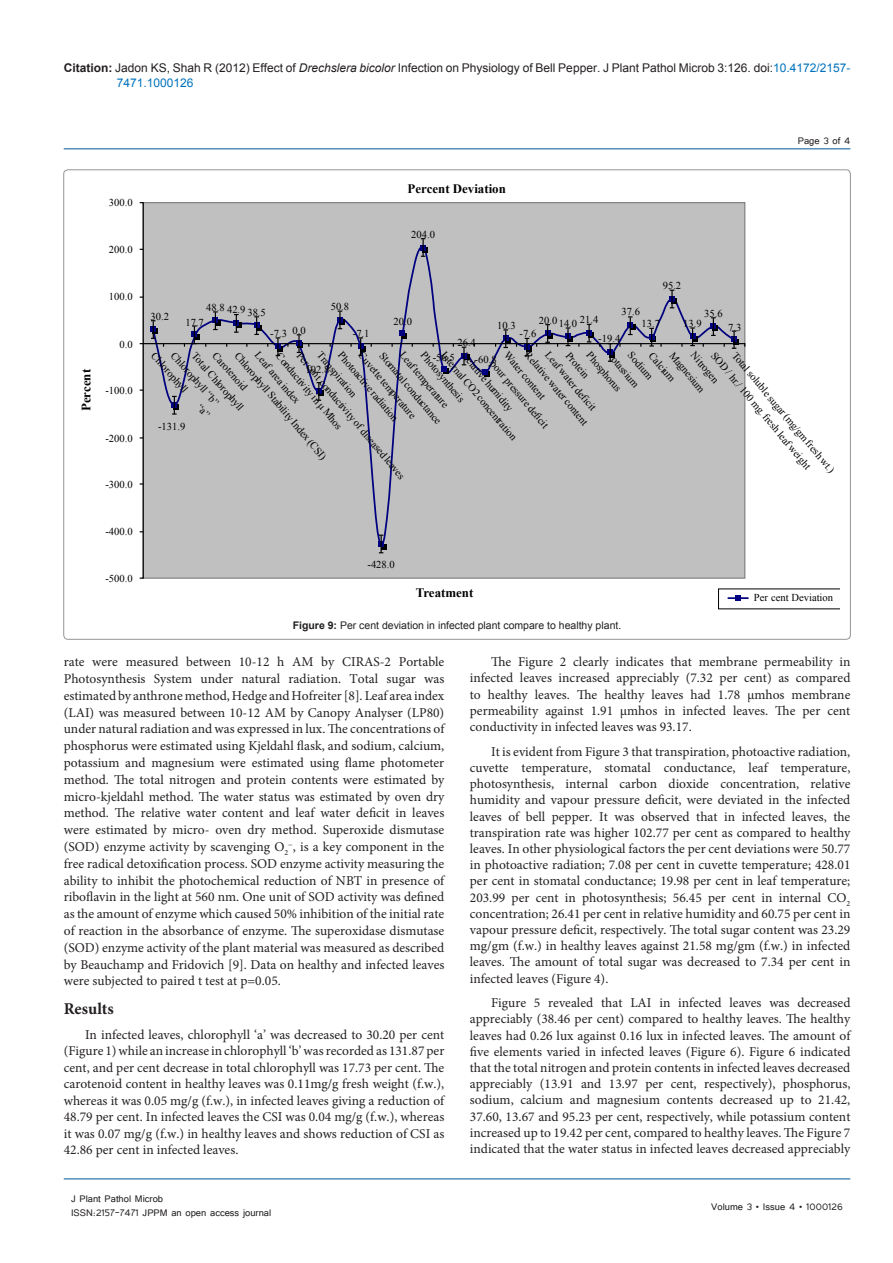
<style>
.page{position:relative;width:893px;height:1263px;background:#fff}
.page>*{position:absolute;margin:0;border:0;box-sizing:border-box;transform-origin:0 0}
.List_Paragraph{font:700 16.5px "Minion Pro";color:#231f20}
.t1{font:13.5px/16.2px "Minion Pro";color:#231f20;text-align:justify}
.t2{font:700 12.9px "Times New Roman";color:#000}
.t3{font:12px/14.4px "Arial";color:#231f20}
.t4{font:12px/14.4px "Tunga";color:#231f20}
.t5{font:10.5px/16.4px "Times New Roman";color:#000}
.t6{font:10.5px "Arial";color:#231f20}
.s1{font-weight:700}
.s2{font-style:italic}
.s3{color:#0072bc}
</style>
<div class="page">
<hr style="left:64px;top:1179px;width:786px;height:1px;background:#005996">
<hr style="left:64px;top:148px;width:786px;height:1px;background:#005996">
<div style="left:143px;top:203px;width:602px;height:375px;background:#c0c0c0"></div>
<svg style="left:367px;top:247px;width:308px;height:307px"></svg>
<div style="left:139px;top:202px;width:5px;height:377px;border:1px solid #000"></div>
<svg style="left:420px;top:238px;width:8px;height:19px"></svg>
<svg style="left:378px;top:535px;width:8px;height:18px"></svg>
<svg style="left:718px;top:589px;width:121px;height:20px"></svg>
<hr style="left:728px;top:597px;width:21px;height:2px;background:#000080">
<svg style="left:139px;top:290px;width:607px;height:129px"></svg>
<p class="t3" style="left:117px;top:61px;width:735px;text-indent:-53px"><span class="s1">Citation:</span> Jadon KS, Shah R (2012) Effect of <span class="s2">Drechslera bicolor</span> Infection on Physiology of Bell Pepper. J Plant Pathol Microb 3:126. doi:<span class="s3">10.4172/2157-<br>7471.1000126</span></p>
<p class="t5" style="left:109px;top:194px;width:25px">300.0</p>
<p class="t5" style="left:109px;top:241px;width:25px">200.0</p>
<p class="t5" style="left:109px;top:289px;width:25px">100.0</p>
<p class="t2" style="left:77px;top:411px;width:44px;rotate:-90deg">Percent</p>
<p class="t5" style="left:119px;top:336px;width:15px">0.0</p>
<p class="t5" style="left:105px;top:382px;width:29px">-100.0</p>
<p class="t5" style="left:105px;top:430px;width:29px">-200.0</p>
<p class="t5" style="left:105px;top:476px;width:29px">-300.0</p>
<p class="t5" style="left:105px;top:523px;width:29px">-400.0</p>
<p class="t5" style="left:105px;top:571px;width:29px">-500.0</p>
<p class="t5" style="left:151px;top:308px;width:20px">30.2</p>
<p class="t2" style="left:408px;top:180px;width:100px">Percent Deviation</p>
<p class="t5" style="left:411px;top:226px;width:25px">204.0</p>
<p class="t5" style="left:663px;top:277px;width:20px">95.2</p>
<p class="t5" style="left:331px;top:299px;width:20px">50.8</p>
<p class="t5" style="left:206px;top:301px;width:61px">48.8 42.9 38.5</p>
<p class="t5" style="left:621px;top:304px;width:20px">37.6</p>
<p class="t5" style="left:598px;top:313px;width:23px;text-indent:-40px">14.0 21.4 -19.4</p>
<p class="t5" style="left:539px;top:312px;width:20px">20.0</p>
<p class="t5" style="left:393px;top:313px;width:20px">20.0</p>
<p class="t5" style="left:185px;top:314px;width:20px">17.7</p>
<p class="t5" style="left:641px;top:316px;width:20px">13.7</p>
<p class="t5" style="left:497px;top:317px;width:20px">10.3</p>
<p class="t5" style="left:292px;top:322px;width:15px">0.0</p>
<p class="t5" style="left:270px;top:325px;width:18px">-7.3</p>
<p class="t5" style="left:353px;top:325px;width:18px">-7.1</p>
<p class="t5" style="left:520px;top:325px;width:18px">-7.6</p>
<p class="t5" style="left:457px;top:335px;width:20px">26.4</p>
<p class="t5" style="left:704px;top:305px;width:20px">35.6</p>
<p class="t5" style="left:683px;top:316px;width:20px">13.9</p>
<p class="t5" style="left:728px;top:319px;width:15px">7.3</p>
<p class="t4" style="left:798px;top:133px;width:54px">Page 3 of 4</p>
<p class="t5" style="left:347px;top:347px;width:89px;rotate:50deg">Photoactive radiation</p>
<p class="t5" style="left:429px;top:347px;width:64px;rotate:50deg">Photosynthesis</p>
<p class="t5" style="left:408px;top:347px;width:72px;rotate:50deg">Leaftemperature</p>
<p class="t5" style="left:263px;top:348px;width:66px;rotate:50deg">Leaf area index</p>
<p class="t5" style="left:325px;top:347px;width:57px;rotate:50deg">Transpiration</p>
<p class="t5" style="left:367px;top:348px;width:85px;rotate:50deg">Cuvette temperature</p>
<p class="t5" style="left:699px;top:348px;width:39px;rotate:50deg">Nitrogen</p>
<p class="t5" style="left:740px;top:348px;width:155px;rotate:50deg">Total soluble sugar (mg/gmfresh wt.)</p>
<p class="t5" style="left:513px;top:348px;width:60px;rotate:50deg">Water content</p>
<p class="t5" style="left:554px;top:348px;width:75px;rotate:50deg">Leaf water deficit</p>
<p class="t5" style="left:533px;top:348px;width:94px;rotate:50deg">Relative water content</p>
<p class="t5" style="left:179px;top:348px;width:69px;rotate:49deg">Chlorophyll “b”</p>
<p class="t5" style="left:449px;top:348px;width:114px;rotate:50deg">Internal CO2 concentration</p>
<p class="t5" style="left:595px;top:348px;width:50px;rotate:50deg">Phosphorus</p>
<p class="t5" style="left:678px;top:348px;width:50px;rotate:50deg">Magnesium</p>
<p class="t5" style="left:221px;top:348px;width:48px;rotate:49deg">Carotenoid</p>
<p class="t5" style="left:470px;top:348px;width:75px;rotate:50deg">Relative humidity</p>
<p class="t5" style="left:305px;top:348px;width:164px;rotate:50deg">Percent conductivity of diseased leaves</p>
<p class="t5" style="left:636px;top:348px;width:34px;rotate:50deg">Sodium</p>
<p class="t5" style="left:160px;top:348px;width:51px;rotate:49deg">Chlorophyll</p>
<p class="t5" style="left:574px;top:348px;width:32px;rotate:50deg">Protein</p>
<p class="t5" style="left:657px;top:348px;width:37px;rotate:50deg">Calcium</p>
<p class="t5" style="left:719px;top:348px;width:151px;rotate:50deg">SOD / hr./ 100 mg. fresh leafweight</p>
<p class="t5" style="left:243px;top:348px;width:138px;rotate:50deg">Chlorophyll Stability Index (CSI)</p>
<p class="t5" style="left:388px;top:348px;width:92px;rotate:50deg">Stomatal conductance</p>
<p class="t5" style="left:200px;top:348px;width:74px;rotate:49deg">Total Chlorophyll</p>
<p class="t5" style="left:285px;top:349px;width:98px;rotate:50deg">Conductivity in μ Mhos</p>
<p class="t5" style="left:433px;top:349px;width:23px">-56.5</p>
<p class="t5" style="left:475px;top:351px;width:23px">-60.8</p>
<p class="t5" style="left:620px;top:352px;width:38px;rotate:50deg">otassium</p>
<p class="t5" style="left:499px;top:356px;width:86px;rotate:50deg">pour pressure deficit</p>
<p class="t5" style="left:306px;top:361px;width:25px">102.8</p>
<p class="t5" style="left:158px;top:418px;width:29px">-131.9</p>
<p class="t5" style="left:367px;top:556px;width:29px">-428.0</p>
<p class="t2" style="left:416px;top:584px;width:59px">Treatment</p>
<p class="t6" style="left:293px;top:618px;width:330px"><span class="s1">Figure 9:</span> Per cent deviation in infected plant compare to healthy plant.</p>
<p class="t5" style="left:754px;top:589px;width:81px">Per cent Deviation</p>
<p class="t1" style="left:64px;top:653px;width:382px;line-height:16.8px">rate were measured between 10-12 h AM by CIRAS-2 Portable Photosynthesis System under natural radiation. Total sugar was estimated by anthrone method, Hedge and Hofreiter [8]. Leaf area index (LAI) was measured between 10-12 AM by Canopy Analyser (LP80) under natural radiation and was expressed in lux. The concentrations of phosphorus were estimated using Kjeldahl flask, and sodium, calcium, potassium and magnesium were estimated using flame photometer method. The total nitrogen and protein contents were estimated by micro-kjeldahl method. The water status was estimated by oven dry method. The relative water content and leaf water deficit in leaves were estimated by micro- oven dry method. Superoxide dismutase (SOD) enzyme activity by scavenging O<sub>2</sub><sup>−</sup>, is a key component in the free radical detoxification process. SOD enzyme activity measuring the ability to inhibit the photochemical reduction of NBT in presence of riboflavin in the light at 560 nm. One unit of SOD activity was defined as the amount of enzyme which caused 50% inhibition of the initial rate of reaction in the absorbance of enzyme. The superoxidase dismutase (SOD) enzyme activity of the plant material was measured as described by Beauchamp and Fridovich [9]. Data on healthy and infected leaves were subjected to paired t test at p=0.05.</p>
<p class="List_Paragraph" style="left:64px;top:997px;width:52px">Results</p>
<p class="t1" style="left:64px;top:1026px;width:382px;text-indent:21px">In infected leaves, chlorophyll ‘a’ was decreased to 30.20 per cent (Figure 1) while an increase in chlorophyll ‘b’ was recorded as 131.87 per cent, and per cent decrease in total chlorophyll was 17.73 per cent. The carotenoid content in healthy leaves was 0.11mg/g fresh weight (f.w.), whereas it was 0.05 mg/g (f.w.), in infected leaves giving a reduction of 48.79 per cent. In infected leaves the CSI was 0.04 mg/g (f.w.), whereas it was 0.07 mg/g (f.w.) in healthy leaves and shows reduction of CSI as 42.86 per cent in infected leaves.</p>
<p class="t4" style="left:71px;top:1190px;width:202px">J Plant Pathol Microb<br>ISSN:2157-7471 JPPM an open access journal</p>
<p class="t1" style="left:470px;top:654px;width:382px;text-indent:21px">The Figure 2 clearly indicates that membrane permeability in infected leaves increased appreciably (7.32 per cent) as compared to healthy leaves. The healthy leaves had 1.78 µmhos membrane permeability against 1.91 µmhos in infected leaves. The per cent conductivity in infected leaves was 93.17.</p>
<p class="t1" style="left:470px;top:743px;width:382px;text-indent:21px">It is evident from Figure 3 that transpiration, photoactive radiation, cuvette temperature, stomatal conductance, leaf temperature, photosynthesis, internal carbon dioxide concentration, relative humidity and vapour pressure deficit, were deviated in the infected leaves of bell pepper. It was observed that in infected leaves, the transpiration rate was higher 102.77 per cent as compared to healthy leaves. In other physiological factors the per cent deviations were 50.77 in photoactive radiation; 7.08 per cent in cuvette temperature; 428.01 per cent in stomatal conductance; 19.98 per cent in leaf temperature; 203.99 per cent in photosynthesis; 56.45 per cent in internal CO<sub>2 </sub>concentration; 26.41 per cent in relative humidity and 60.75 per cent in vapour pressure deficit, respectively. The total sugar content was 23.29 mg/gm (f.w.) in healthy leaves against 21.58 mg/gm (f.w.) in infected leaves. The amount of total sugar was decreased to 7.34 per cent in infected leaves (Figure 4).</p>
<p class="t1" style="left:470px;top:995px;width:382px;text-indent:21px">Figure 5 revealed that LAI in infected leaves was decreased appreciably (38.46 per cent) compared to healthy leaves. The healthy leaves had 0.26 lux against 0.16 lux in infected leaves. The amount of five elements varied in infected leaves (Figure 6). Figure 6 indicated that the total nitrogen and protein contents in infected leaves decreased appreciably (13.91 and 13.97 per cent, respectively), phosphorus, sodium, calcium and magnesium contents decreased up to 21.42, 37.60, 13.67 and 95.23 per cent, respectively, while potassium content increased up to 19.42 per cent, compared to healthy leaves. The Figure 7 indicated that the water status in infected leaves decreased appreciably</p>
<p class="t4" style="left:711px;top:1199px;width:133px">Volume 3 • Issue 4 • 1000126</p>
</div>
